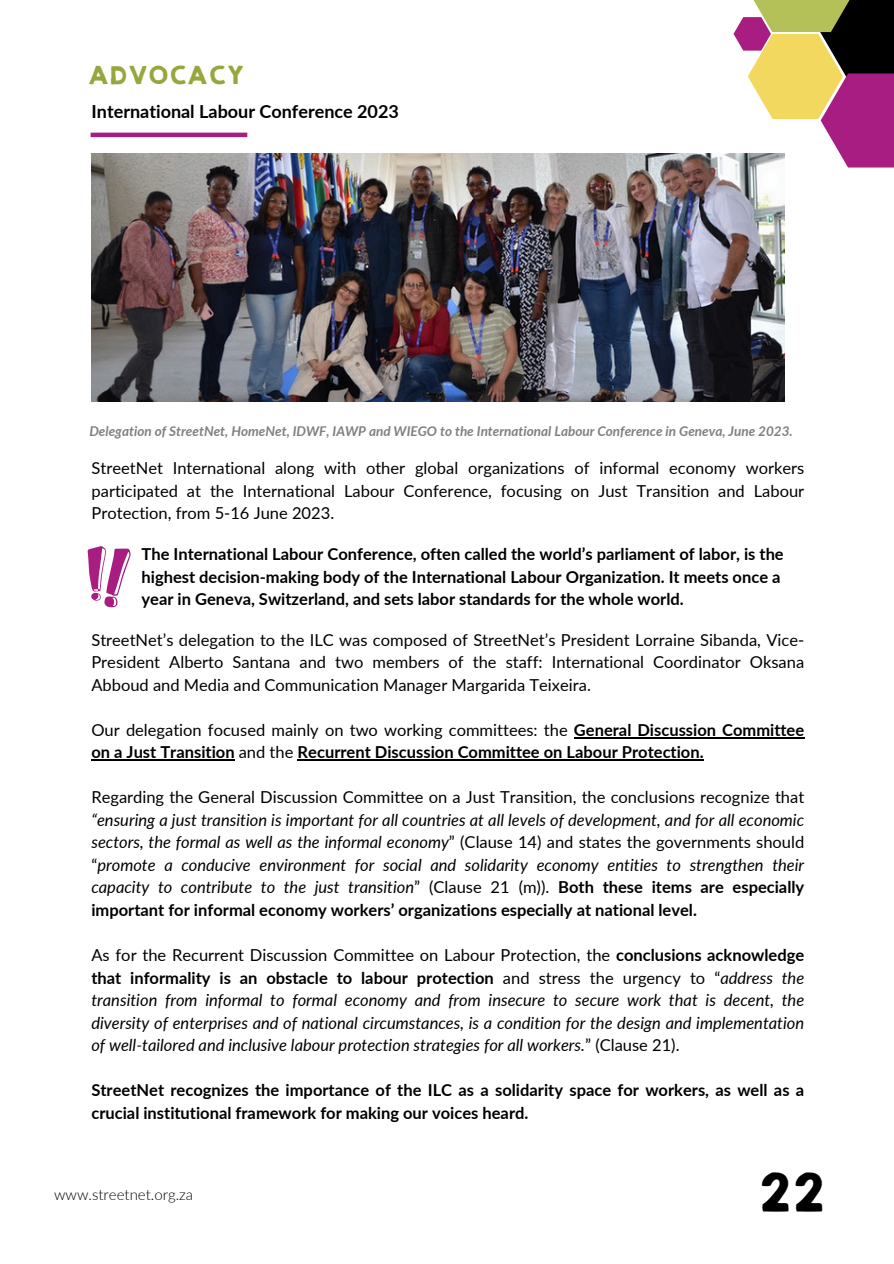
<style>
.page{position:relative;width:894px;height:1264px;background:#fff}
.page>*{position:absolute;margin:0;border:0;box-sizing:border-box;transform-origin:0 0}
.t1{font:47.25px "KGHAPPY Solid";color:#000}
.t2{font:22.5px "KGHAPPY Solid";color:#98a63e}
.t3{font:700 18px "Lato";color:#000}
.t4{font:italic 16.5px/22.5px "Lato";color:#000;text-align:justify}
.t5{font:700 16.5px/22.5px "Lato";color:#000}
.t6{font:16.5px/22.5px "Lato";color:#000;text-align:justify}
.t7{font:300 15px "Lato";color:#000}
.t8{font:italic 700 13.5px "Lato";color:#817f81}
.s1{font-weight:400}
.s2{font-style:normal}
.s3{font-weight:700;font-style:normal}
</style>
<div class="page">
<div style="left:801px;top:0;width:92px;height:113px;background:#000"></div>
<svg style="left:733px;top:17px;width:160px;height:150px"></svg>
<svg style="left:744px;top:0;width:114px;height:32px;fill:#b4c158"></svg>
<img style="left:91px;top:153px;width:693px;height:249px">
<hr style="left:91px;top:133px;width:156px;height:4px;background:#a81d81">
<svg style="left:87px;top:546px;width:43px;height:61px"></svg>
<hr style="left:573px;top:737px;width:231px;height:1px;background:#000">
<hr style="left:91px;top:759px;width:143px;height:1px;background:#000">
<hr style="left:297px;top:759px;width:402px;height:1px;background:#000">
<h2 class="t2" style="left:87px;top:58px;width:158px">ADVOCACY</h2>
<p class="t3" style="left:91px;top:100px;width:309px">International Labour Conference 2023</p>
<h3 class="t8" style="left:89px;top:422px;width:704px">Delegation of StreetNet, HomeNet, IDWF, IAWP and WIEGO to the International Labour Conference in Geneva, June 2023.</h3>
<h4 class="t6" style="left:91px;top:457px;width:714px">StreetNet International along with other global organizations of informal economy workers participated at the International Labour Conference, focusing on Just Transition and Labour Protection, from 5-16 June 2023.</h4>
<p class="t5" style="left:141px;top:542px;width:643px">The International Labour Conference, often called the world’s parliament of labor, is the highest decision-making body of the International Labour Organization. It meets once a year in Geneva, Switzerland, and sets labor standards for the whole world.</p>
<h2 class="t6" style="left:91px;top:628px;width:714px">StreetNet’s delegation to the ILC was composed of StreetNet’s President Lorraine Sibanda, Vice-President Alberto Santana and two members of the staff: International Coordinator Oksana Abboud and Media and Communication Manager Margarida Teixeira.</h2>
<h3 class="t5" style="left:91px;top:718px;width:714px"><span class="s1">Our delegation focused mainly on two working committees: the</span> General Discussion Committee on a Just Transition <span class="s1">and the</span> Recurrent Discussion Committee on Labour Protection.</h3>
<h3 class="t4" style="left:91px;top:785px;width:714px"><span class="s2">Regarding the General Discussion Committee on a Just Transition, the conclusions recognize that </span>“ensuring a just transition is important for all countries at all levels of development, and for all economic sectors, the formal as well as the informal economy<span class="s2">” (Clause 14) and states the governments should “</span>promote a conducive environment for social and solidarity economy entities to strengthen their capacity to contribute to the just transition<span class="s2">” (Clause 21 (m)).</span> <span class="s3">Both these items are especially important for informal economy workers’ organizations especially at national level.</span></h3>
<h3 class="t4" style="left:91px;top:943px;width:714px"><span class="s2">As for the Recurrent Discussion Committee on Labour Protection, the</span> <span class="s3">conclusions acknowledge that informality is an obstacle to labour protection</span> <span class="s2">and stress the urgency to “</span>address the transition from informal to formal economy and from insecure to secure work that is decent, the diversity of enterprises and of national circumstances, is a condition for the design and implementation of well-tailored and inclusive labour protection strategies for all workers.<span class="s2">” (Clause 21).</span></h3>
<h3 class="t5" style="left:91px;top:1078px;width:714px">StreetNet recognizes the importance of the ILC as a solidarity space for workers, as well as a crucial institutional framework for making our voices heard.</h3>
<h2 class="t7" style="left:54px;top:1185px;width:140px">www.streetnet.org.za</h2>
<p class="t1" style="left:756px;top:1156px;width:69px">22</p>
</div>
